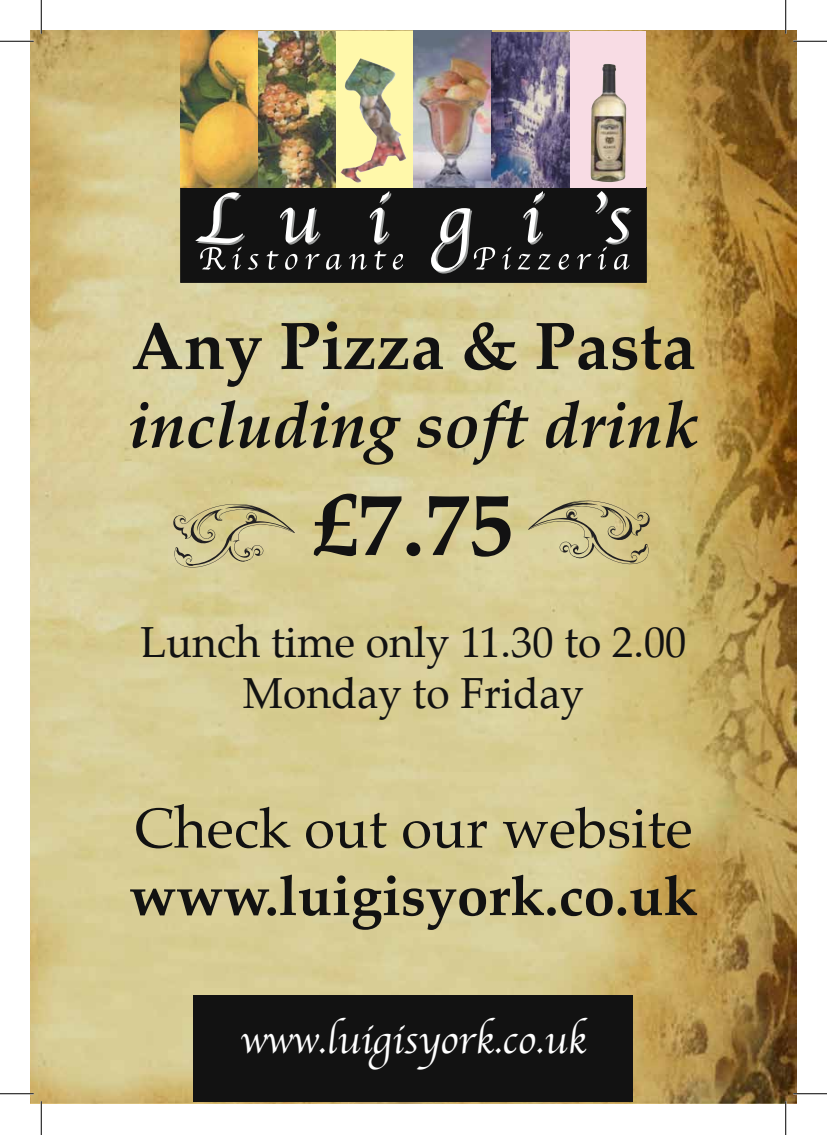
<style>
.page{position:relative;width:827px;height:1135px;background:#fff}
.page>*{position:absolute;margin:0;border:0;box-sizing:border-box;transform-origin:0 0}
.t1{font:700 90px "Palatino";color:#121212}
.t2{font:700 67.5px "Palatino";color:#121212}
.t3{font:italic 700 65px "Palatino";color:#121212}
.t4{font:700 56.25px "Palatino";color:#121212}
.t5{font:56.25px "Palatino";color:#121212}
.t6{font:42.5px/51px "Palatino";color:#121212;text-align:center}
.t7{font:41px "Apple Chancery";color:#fff}
</style>
<div class="page">
<img style="left:31px;top:31px;width:765px;height:1072px">
<div style="left:180px;top:187px;width:467px;height:96px;background:#121212;border:1px solid #121212"></div>
<svg style="left:266px;top:251px;width:13px;height:19px"></svg>
<svg style="left:285px;top:254px;width:12px;height:16px"></svg>
<svg style="left:305px;top:254px;width:15px;height:16px"></svg>
<svg style="left:326px;top:254px;width:15px;height:16px"></svg>
<svg style="left:349px;top:254px;width:17px;height:16px"></svg>
<svg style="left:374px;top:251px;width:13px;height:19px"></svg>
<svg style="left:393px;top:254px;width:10px;height:16px"></svg>
<svg style="left:502px;top:246px;width:9px;height:24px"></svg>
<svg style="left:517px;top:254px;width:13px;height:16px"></svg>
<svg style="left:537px;top:254px;width:13px;height:16px"></svg>
<svg style="left:558px;top:254px;width:11px;height:16px"></svg>
<svg style="left:195px;top:192px;width:64px;height:78px"></svg>
<svg style="left:280px;top:207px;width:40px;height:38px"></svg>
<svg style="left:370px;top:191px;width:21px;height:54px"></svg>
<svg style="left:431px;top:208px;width:64px;height:66px"></svg>
<svg style="left:523px;top:191px;width:22px;height:54px"></svg>
<svg style="left:577px;top:191px;width:54px;height:79px"></svg>
<div style="left:569px;top:31px;width:77px;height:157px;background:#f8dce4"></div>
<img style="left:181px;top:31px;width:155px;height:157px">
<img style="left:590px;top:64px;width:36px;height:118px">
<div style="left:336px;top:31px;width:77px;height:157px;background:#fff8aa"></div>
<img style="left:340px;top:58px;width:66px;height:125px">
<img style="left:413px;top:31px;width:156px;height:157px">
<div style="left:194px;top:996px;width:439px;height:106px;background:#121212"></div>
<svg style="left:162px;top:482px;width:136px;height:100px"></svg>
<svg style="left:524px;top:478px;width:136px;height:101px"></svg>
<hr style="left:0;top:40px;width:34px;height:2px;background:#fff">
<hr style="left:793px;top:40px;width:34px;height:2px;background:#fff">
<hr style="left:40px;top:0;width:2px;height:34px;background:#fff">
<hr style="left:40px;top:1101px;width:2px;height:34px;background:#fff">
<hr style="left:0;top:41px;width:34px;height:1px;background:#000">
<hr style="left:793px;top:41px;width:34px;height:1px;background:#000">
<hr style="left:0;top:1093px;width:34px;height:1px;background:#000">
<hr style="left:793px;top:1093px;width:34px;height:1px;background:#000">
<hr style="left:41px;top:0;width:1px;height:34px;background:#000">
<hr style="left:41px;top:1101px;width:1px;height:34px;background:#000">
<hr style="left:785px;top:0;width:1px;height:34px;background:#000">
<hr style="left:785px;top:1101px;width:1px;height:34px;background:#000">
<h2 class="t2" style="left:131px;top:304px;width:566px">Any Pizza &amp; Pasta</h2>
<h3 class="t3" style="left:128px;top:385px;width:572px">including soft drink</h3>
<h1 class="t1" style="left:312px;top:469px;width:204px">£7.75</h1>
<p class="t6" style="left:140px;top:621px;width:547px">Lunch time only 11.30 to 2.00<br>Monday to Friday</p>
<h3 class="t5" style="left:134px;top:792px;width:560px">Check out our website</h3>
<h3 class="t4" style="left:129px;top:861px;width:570px">www.luigisyork.co.uk</h3>
<p class="t7" style="left:241px;top:1007px;width:346px">www.luigisyork.co.uk</p>
</div>
